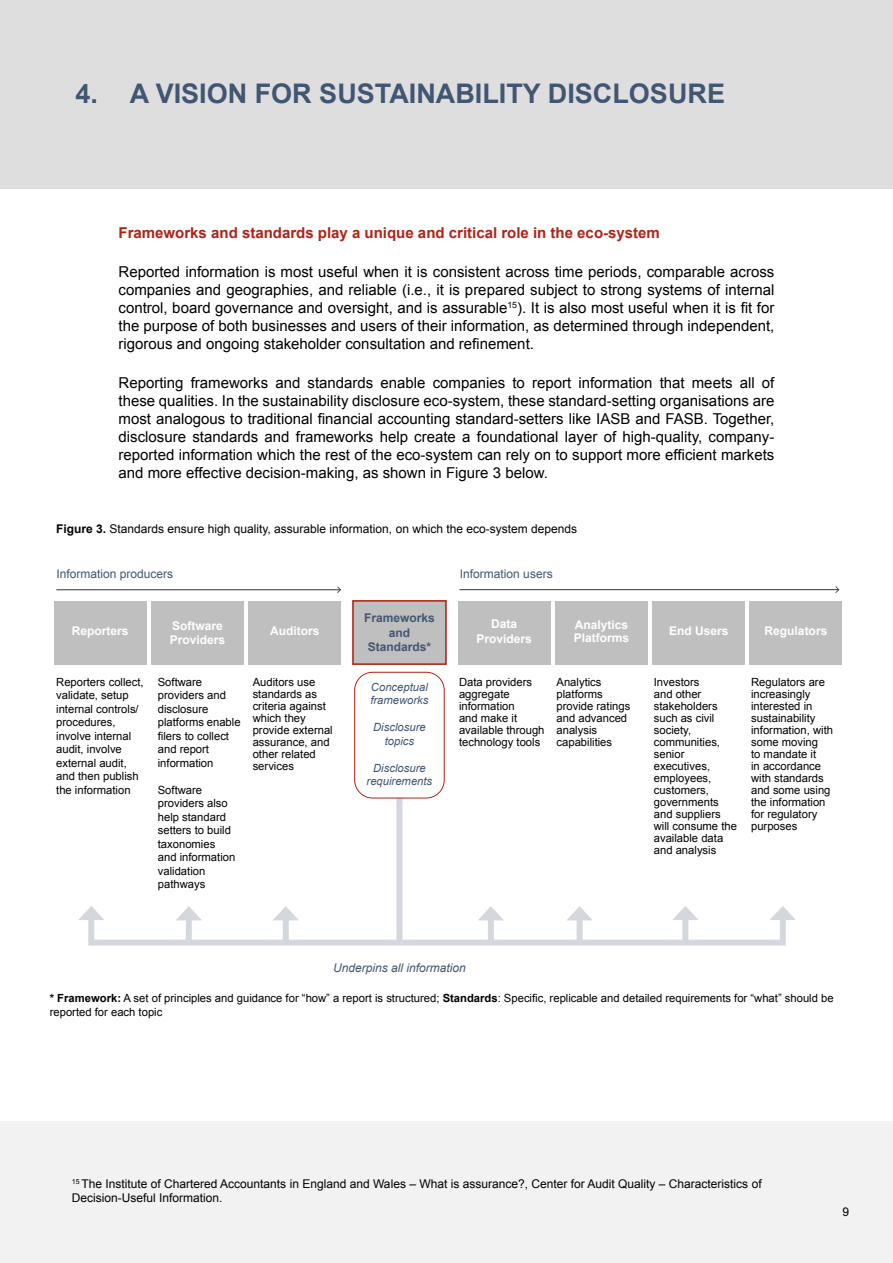
<style>
.page{position:relative;width:893px;height:1263px;background:#fff}
.page>*{position:absolute;margin:0;border:0;box-sizing:border-box;transform-origin:0 0}
.t1{font:700 27px "Arial";color:#415673}
.t2{font:15px/18px "Arial";color:#000;text-align:justify}
.t3{font:700 15px "Arial";color:#b02318}
.t4{font:12px/14.4px "Arial";color:#000}
.t5{font:700 12px/14.4px "Arial";color:#fff}
.t6{font:12px "Arial";color:#415673}
.t7{font:700 12px/14.4px "Arial";color:#415673;text-align:center}
.t8{font:italic 12px "Arial";color:#415673}
.t9{font:11.25px/12px "Arial";color:#000}
.t10{font:italic 11.25px/13.5px "Arial";color:#415673;text-align:center}
.s1{font-weight:700}
</style>
<div class="page">
<div style="left:0;top:0;width:892px;height:189px;background:#dedede"></div>
<div style="left:0;top:1121px;width:892px;height:142px;background:#f2f2f2"></div>
<div style="left:396px;top:798px;width:6px;height:145px;background:#d4d8de"></div>
<svg style="left:78px;top:906px;width:718px;height:40px"></svg>
<div style="left:54px;top:601px;width:92px;height:63px;background:#bfbfbf"></div>
<div style="left:151px;top:601px;width:93px;height:63px;background:#bfbfbf"></div>
<div style="left:248px;top:601px;width:93px;height:63px;background:#bfbfbf"></div>
<div style="left:458px;top:601px;width:92px;height:63px;background:#bfbfbf"></div>
<div style="left:555px;top:601px;width:92px;height:63px;background:#bfbfbf"></div>
<div style="left:652px;top:601px;width:93px;height:63px;background:#bfbfbf"></div>
<div style="left:749px;top:601px;width:93px;height:63px;background:#bfbfbf"></div>
<hr style="left:56px;top:589px;width:284px;height:1px;background:#333">
<svg style="left:337px;top:586px;width:4px;height:7px"></svg>
<hr style="left:459px;top:589px;width:379px;height:1px;background:#333">
<svg style="left:835px;top:586px;width:4px;height:7px"></svg>
<div style="left:352px;top:600px;width:94px;height:65px;background:#bfbfbf;border:2px solid #b02318"></div>
<div style="left:354px;top:672px;width:90px;height:126px;border:1px solid #b02318;border-radius:18px"></div>
<h1 class="t1" style="left:76px;top:75px;width:651px">4. A VISION FOR SUSTAINABILITY DISCLOSURE</h1>
<h2 class="t3" style="left:118px;top:222px;width:543px">Frameworks and standards play a unique and critical role in the eco-system</h2>
<p class="t2" style="left:118px;top:262px;width:657px">Reported information is most useful when it is consistent across time periods, comparable across companies and geographies, and reliable (i.e., it is prepared subject to strong systems of internal control, board governance and oversight, and is assurable<sup>15</sup>). It is also most useful when it is fit for the purpose of both businesses and users of their information, as determined through independent, rigorous and ongoing stakeholder consultation and refinement.</p>
<p class="t2" style="left:119px;top:373px;width:657px">Reporting frameworks and standards enable companies to report information that meets all of these qualities. In the sustainability disclosure eco-system, these standard-setting organisations are most analogous to traditional financial accounting standard-setters like IASB and FASB. Together, disclosure standards and frameworks help create a foundational layer of high-quality, company&shy;reported information which the rest of the eco-system can rely on to support more efficient markets and more effective decision-making, as shown in Figure 3 below.</p>
<p class="t4" style="left:56px;top:522px;width:522px"><span class="s1">Figure 3.</span> Standards ensure high quality, assurable information, on which the eco-system depends</p>
<p class="t6" style="left:56px;top:566px;width:118px">Information producers</p>
<p class="t6" style="left:460px;top:566px;width:94px">Information users</p>
<p class="t7" style="left:364px;top:611px;width:72px">Frameworks and<br>Standards*</p>
<p class="t10" style="left:370px;top:680px;width:60px;text-align:left">Conceptual frameworks</p>
<p class="t10" style="left:373px;top:721px;width:54px">Disclosure topics</p>
<p class="t10" style="left:366px;top:761px;width:67px">Disclosure requirements</p>
<p class="t5" style="left:476px;top:617px;width:57px;text-align:center">Data<br>Providers</p>
<p class="t5" style="left:573px;top:618px;width:57px;line-height:13.5px">Analytics<br>Platforms</p>
<p class="t5" style="left:669px;top:624px;width:61px">End Users</p>
<p class="t5" style="left:764px;top:624px;width:64px">Regulators</p>
<p class="t9" style="left:459px;top:676px;width:87px">Data providers aggregate information<br>and make it available through technology tools</p>
<p class="t9" style="left:556px;top:676px;width:75px">Analytics platforms provide ratings and advanced analysis capabilities</p>
<p class="t9" style="left:653px;top:676px;width:85px">Investors<br>and other stakeholders such as civil society, communities, senior executives, employees, customers, governments and suppliers will consume the available data and analysis</p>
<p class="t9" style="left:751px;top:676px;width:83px">Regulators are increasingly interested in sustainability information, with some moving<br>to mandate it<br>in accordance with standards and some using the information for regulatory purposes</p>
<p class="t5" style="left:72px;top:624px;width:58px">Reporters</p>
<p class="t5" style="left:170px;top:619px;width:57px">Software<br>Providers</p>
<p class="t5" style="left:270px;top:624px;width:51px">Auditors</p>
<p class="t9" style="left:56px;top:675px;width:89px;line-height:13.5px">Reporters collect, validate, setup internal controls/ procedures, involve internal audit, involve external audit, and then publish the information</p>
<p class="t9" style="left:158px;top:675px;width:84px;line-height:13.5px">Software providers and disclosure platforms enable filers to collect and report information</p>
<p class="t9" style="left:253px;top:676px;width:82px">Auditors use standards as criteria against which they provide external assurance, and other related services</p>
<p class="t9" style="left:158px;top:783px;width:79px;line-height:13.5px">Software providers also help standard setters to build taxonomies and information validation pathways</p>
<p class="t8" style="left:333px;top:960px;width:134px">Underpins all information</p>
<p class="t9" style="left:50px;top:991px;width:785px;line-height:14.4px"><span class="s1">* Framework:</span> A set of principles and guidance for “how” a report is structured; <span class="s1">Standards</span>: Specific, replicable and detailed requirements for “what” should be reported for each topic</p>
<p class="t4" style="left:72px;top:1176px;width:691px"><sup>15</sup> The Institute of Chartered Accountants in England and Wales – What is assurance?, Center for Audit Quality – Characteristics of<br>Decision-Useful Information.</p>
<p class="t4" style="left:842px;top:1205px;width:8px">9</p>
</div>
